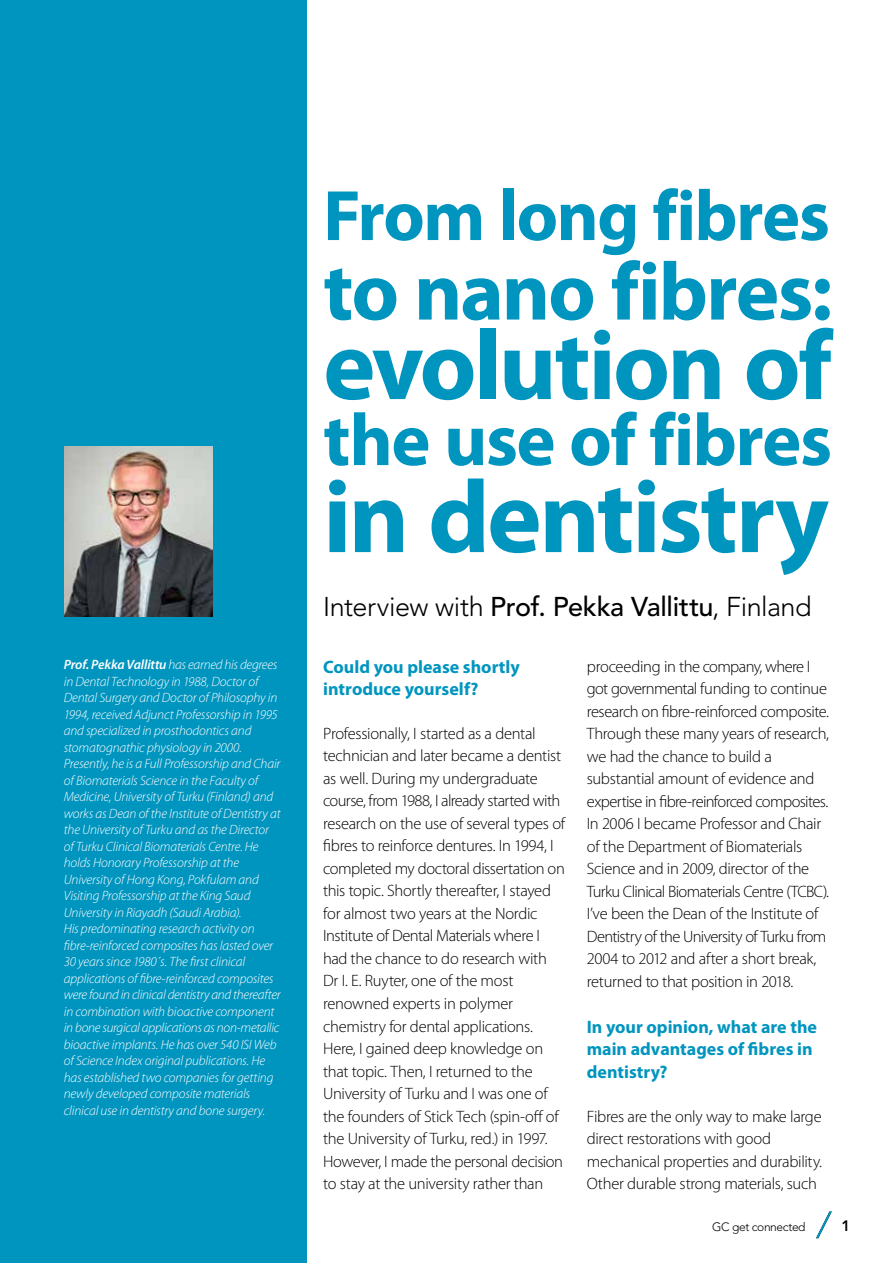
<style>
.page{position:relative;width:893px;height:1263px;background:#fff}
.page>*{position:absolute;margin:0;border:0;box-sizing:border-box;transform-origin:0 0}
.t1{font:700 103.5px "Myriad Pro";letter-spacing:-.025em;color:#0095bf}
.t2{font:700 99px "Myriad Pro";letter-spacing:-.025em;color:#0095bf}
.t3{font:700 82.5px "Myriad Pro";letter-spacing:-.025em;color:#0095bf}
.t4{font:700 74.25px "Myriad Pro";letter-spacing:-.02em;color:#0095bf}
.t5{font:700 72px "Myriad Pro";letter-spacing:-.02em;color:#0095bf}
.t6{font:300 27px "Avenir LT Std";letter-spacing:-.015em;color:#000}
.t7{font:700 18px/22.5px "Myriad Pro";color:#0095bf}
.t8{font:300 16.5px/22.5px "Myriad Pro";letter-spacing:-.02em;color:#000}
.t9{font:800 15px "Avenir LT Std";color:#000}
.t10{font:italic 300 13.5px/16.5px "Myriad Pro";letter-spacing:-.015em;color:#fff}
.t11{font:300 12px "Avenir LT Std";letter-spacing:-.03em;color:#000}
.s1{font-weight:500}
.s2{font-weight:600}
</style>
<div class="page">
<svg style="left:816px;top:1211px;width:16px;height:27px"></svg>
<div style="left:0;top:0;width:306px;height:1263px;background:#0095bf"></div>
<img style="left:64px;top:446px;width:149px;height:170px">
<h3 class="t5" style="left:323px;top:175px;width:508px">From long fibres</h3>
<h3 class="t3" style="left:323px;top:246px;width:511px">to nano fibres:</h3>
<h2 class="t2" style="left:323px;top:310px;width:510px">evolution of</h2>
<h3 class="t4" style="left:323px;top:398px;width:510px">the use of fibres</h3>
<h1 class="t1" style="left:323px;top:459px;width:507px">in dentistry</h1>
<h3 class="t6" style="left:323px;top:591px;width:490px">Interview with <span class="s1">Prof. Pekka Vallittu</span>, Finland</h3>
<p class="t10" style="left:64px;top:657px;width:218px"><span class="s2">Prof. Pekka Vallittu</span> has earned his degrees in Dental Technology in 1988, Doctor of Dental Surgery and Doctor of Philosophy in 1994, received Adjunct Professorship in 1995 and specialized in prosthodontics and stomatognathic physiology in 2000.<br>Presently, he is a Full Professorship and Chair of Biomaterials Science in the Faculty of Medicine, University of Turku (Finland) and works as Dean of the Institute of Dentistry at the University of Turku and as the Director of Turku Clinical Biomaterials Centre. He holds Honorary Professorship at the University of Hong Kong, Pokfulam and Visiting Professorship at the King Saud University in Riayadh (Saudi Arabia).<br>His predominating research activity on fibre-reinforced composites has lasted over 30 years since 1980´s. The first clinical applications of fibre-reinforced composites were found in clinical dentistry and thereafter in combination with bioactive component in bone surgical applications as non-metallic bioactive implants. He has over 540 ISI Web of Science Index original publications. He has established two companies for getting newly developed composite materials clinical use in dentistry and bone surgery.</p>
<p class="t7" style="left:323px;top:655px;width:198px">Could you please shortly introduce yourself?</p>
<p class="t8" style="left:323px;top:722px;width:244px">Professionally, I started as a dental technician and later became a dentist as well. During my undergraduate course, from 1988, I already started with research on the use of several types of fibres to reinforce dentures. In 1994, I completed my doctoral dissertation on this topic. Shortly thereafter, I stayed for almost two years at the Nordic Institute of Dental Materials where I had the chance to do research with Dr I. E. Ruyter, one of the most renowned experts in polymer chemistry for dental applications.<br>Here, I gained deep knowledge on that topic. Then, I returned to the University of Turku and I was one of the founders of Stick Tech (spin-off of the University of Turku, red.) in 1997.<br>However, I made the personal decision to stay at the university rather than</p>
<p class="t8" style="left:587px;top:655px;width:244px">proceeding in the company, where I got governmental funding to continue research on fibre-reinforced composite.<br>Through these many years of research, we had the chance to build a substantial amount of evidence and expertise in fibre-reinforced composites.<br>In 2006 I became Professor and Chair of the Department of Biomaterials Science and in 2009, director of the Turku Clinical Biomaterials Centre (TCBC).<br>I’ve been the Dean of the Institute of Dentistry of the University of Turku from 2004 to 2012 and after a short break, returned to that position in 2018.</p>
<p class="t7" style="left:587px;top:1016px;width:232px">In your opinion, what are the main advantages of fibres in dentistry?</p>
<p class="t8" style="left:587px;top:1105px;width:237px">Fibres are the only way to make large direct restorations with good mechanical properties and durability.<br>Other durable strong materials, such</p>
<p class="t11" style="left:712px;top:1219px;width:95px">GC get connected</p>
<p class="t9" style="left:842px;top:1216px;width:10px">1</p>
</div>
